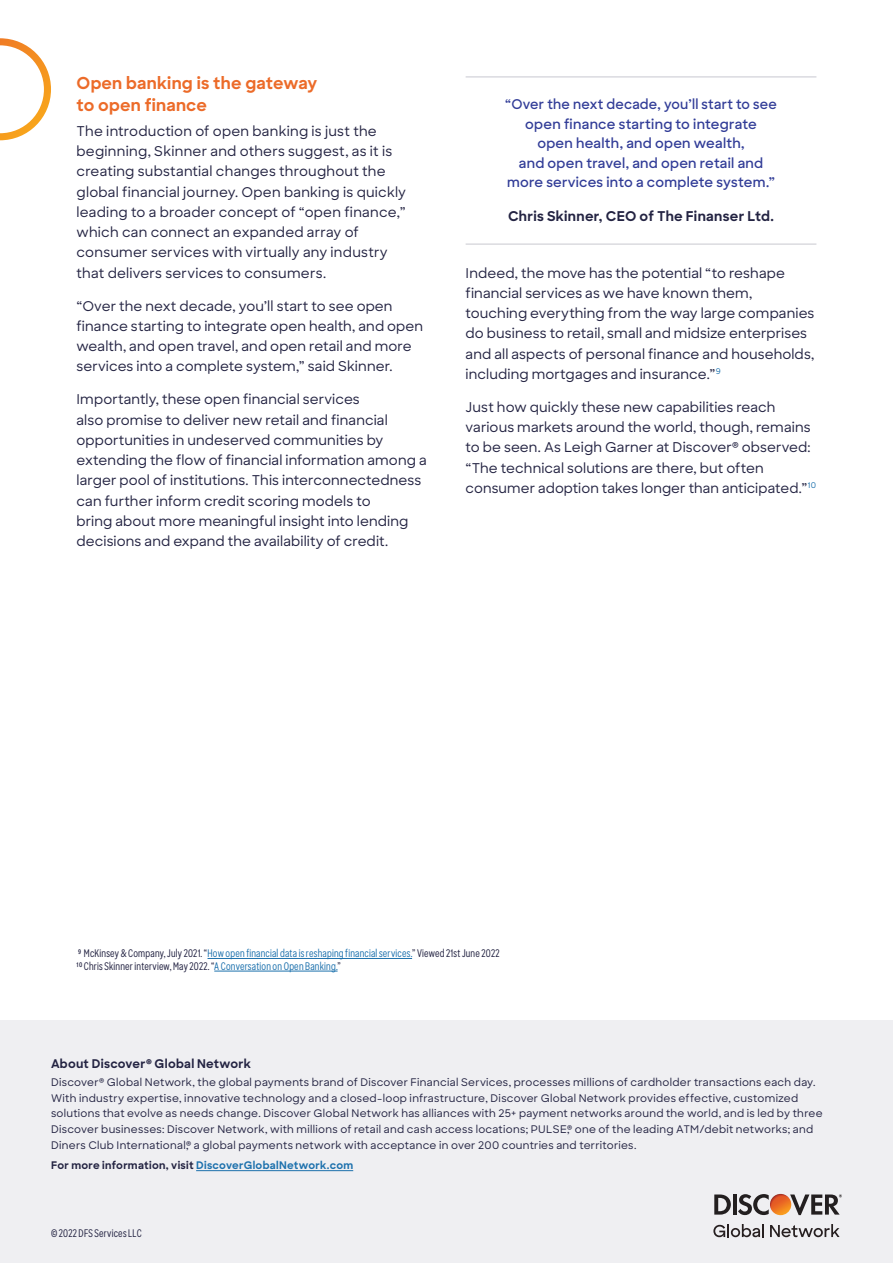
<style>
.page{position:relative;width:893px;height:1263px;background:#fff}
.page>*{position:absolute;margin:0;border:0;box-sizing:border-box;transform-origin:0 0}
.t1{font:700 16.5px/22.5px "Discover Sans";letter-spacing:.01em;color:#ec6b29}
.t2{font:500 13.5px/20.2px "Discover Sans";letter-spacing:.01em;color:#232342}
.t3{font:600 13.5px/19.5px "Discover Sans";letter-spacing:.015em;color:#313c97;text-align:center}
.t4{font:700 13.5px "Discover Sans";letter-spacing:.02em;color:#232342}
.t5{font:700 12px "Discover Sans";letter-spacing:.025em;color:#232342}
.t6{font:500 10.5px/15.8px "Discover Sans";letter-spacing:.025em;color:#232342}
.t7{font:500 10.5px/12.6px "Discover Sans Cond";letter-spacing:.02em;color:#232342}
.t8{font:700 10.5px "Discover Sans";letter-spacing:.03em;color:#1d71ad}
.s1{color:#1d71ad}
.s2{color:#232342}
</style>
<div class="page">
<div style="left:0;top:1021px;width:893px;height:242px;background:#efeff2"></div>
<svg style="left:0;top:38px;width:51px;height:102px"></svg>
<svg style="left:713px;top:1224px;width:51px;height:13px"></svg>
<svg style="left:770px;top:1224px;width:70px;height:13px"></svg>
<svg style="left:714px;top:1194px;width:17px;height:20px"></svg>
<hr style="left:733px;top:1194px;width:4px;height:20px;background:#231f20">
<svg style="left:738px;top:1194px;width:31px;height:21px"></svg>
<svg style="left:791px;top:1194px;width:51px;height:21px"></svg>
<img style="left:770px;top:1194px;width:21px;height:21px">
<hr style="left:196px;top:1170px;width:157px;height:1px;background:#1d71ad">
<hr style="left:207px;top:958px;width:205px;height:1px;background:#1d71ad">
<hr style="left:214px;top:971px;width:124px;height:1px;background:#1d71ad">
<hr style="left:466px;top:244px;width:350px;height:1px;background:#c8c8d0">
<hr style="left:466px;top:77px;width:350px;height:1px;background:#c8c8d0">
<p class="t1" style="left:77px;top:72px;width:242px">Open banking is the gateway to open finance</p>
<p class="t2" style="left:77px;top:121px;width:331px">The introduction of open banking is just the beginning, Skinner and others suggest, as it is creating substantial changes throughout the global financial journey. Open banking is quickly leading to a broader concept of “open finance,” which can connect an expanded array of consumer services with virtually any industry that delivers services to consumers.</p>
<p class="t2" style="left:77px;top:296px;width:348px">“Over the next decade, you’ll start to see open finance starting to integrate open health, and open wealth, and open travel, and open retail and more services into a complete system,” said Skinner.</p>
<p class="t2" style="left:77px;top:390px;width:352px">Importantly, these open financial services<br>also promise to deliver new retail and financial opportunities in undeserved communities by extending the flow of financial information among a larger pool of institutions. This interconnectedness can further inform credit scoring models to<br>bring about more meaningful insight into lending decisions and expand the availability of credit.</p>
<p class="t3" style="left:505px;top:95px;width:273px">“Over the next decade, you’ll start to see open finance starting to integrate<br>open health, and open wealth,<br>and open travel, and open retail and more services into a complete system.”</p>
<p class="t4" style="left:508px;top:208px;width:267px">Chris Skinner, CEO of The Finanser Ltd.</p>
<p class="t2" style="left:466px;top:263px;width:350px">Indeed, the move has the potential “to reshape financial services as we have known them, touching everything from the way large companies do business to retail, small and midsize enterprises and all aspects of personal finance and households, including mortgages and insurance.”<sup>9</sup></p>
<p class="t2" style="left:466px;top:397px;width:352px">Just how quickly these new capabilities reach various markets around the world, though, remains to be seen. As Leigh Garner at Discover® observed: “The technical solutions are there, but often consumer adoption takes longer than anticipated.”<sup>10</sup></p>
<p class="t7" style="left:77px;top:946px;width:425px">9 McKinsey &amp; Company, July 2021. “<span class="s1">How open financial data is reshaping financial services.</span>” Viewed 21st June 2022<br>10 Chris Skinner interview, May 2022. “<span class="s1">A Conversation on Open Banking.</span>”</p>
<p class="t5" style="left:51px;top:1056px;width:201px">About Discover® Global Network</p>
<p class="t6" style="left:51px;top:1074px;width:773px">Discover® Global Network, the global payments brand of Discover Financial Services, processes millions of cardholder transactions each day.<br>With industry expertise, innovative technology and a closed-loop infrastructure, Discover Global Network provides effective, customized solutions that evolve as needs change. Discover Global Network has alliances with 25+ payment networks around the world, and is led by three Discover businesses: Discover Network, with millions of retail and cash access locations; PULSE,® one of the leading ATM/debit networks; and Diners Club International,® a global payments network with acceptance in over 200 countries and territories.</p>
<p class="t8" style="left:51px;top:1158px;width:304px"><span class="s2">For more information, visit</span> DiscoverGlobalNetwork.com</p>
<p class="t7" style="left:51px;top:1227px;width:92px">© 2022 DFS Services LLC</p>
</div>
